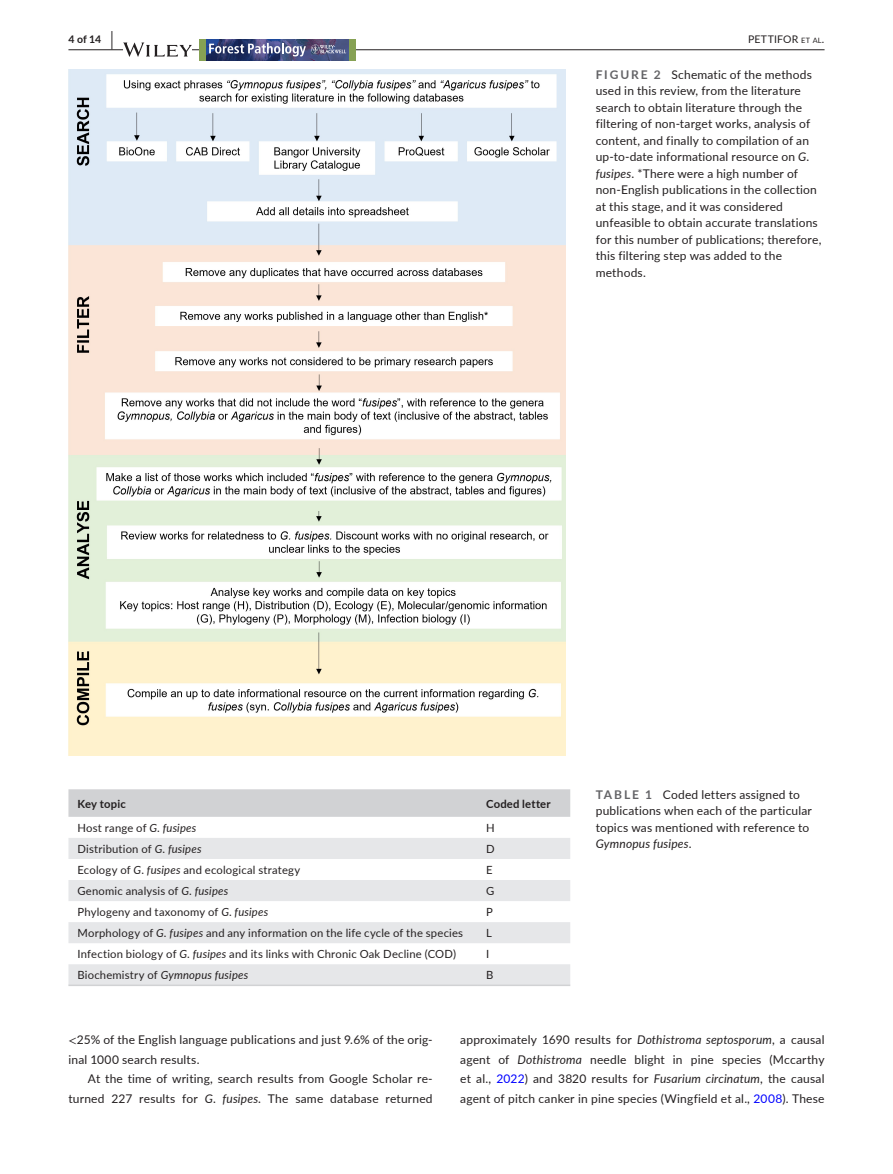
<style>
.page{position:relative;width:893px;height:1174px;background:#fff}
.page>*{position:absolute;margin:0;border:0;box-sizing:border-box;transform-origin:0 0}
.t1{font:12px/16.5px "Lato";letter-spacing:.015em;color:#231f20}
.t2{font:11.25px "Lato";letter-spacing:.015em;color:#231f20}
.t3{font:italic 11.25px "Lato";letter-spacing:.02em;color:#231f20}
.t4{font:700 11.25px "Lato";letter-spacing:.015em;color:#231f20}
.t5{font:10.5px "Lato";letter-spacing:.02em;color:#231f20}
.t6{font:700 10.5px "Lato";color:#231f20}
.s1{font-size:19.5px}
.s2{font-size:7.35px}
.s3{font-weight:700;color:#636366}
.s4{font-style:italic}
.s5{font-style:normal}
.s6{font-family:"STIX"}
.s7{color:#00f}
</style>
<div class="page">
<hr style="left:68px;top:49px;width:756px;height:1px;background:#231f20">
<svg style="left:123px;top:42px;width:69px;height:15px"></svg>
<svg style="left:200px;top:39px;width:156px;height:21px"></svg>
<img style="left:207px;top:39px;width:141px;height:21px">
<svg style="left:209px;top:43px;width:137px;height:13px;background:#6f7499"></svg>
<img style="left:68px;top:69px;width:498px;height:686px">
<div style="left:68px;top:789px;width:502px;height:28px;background:#d1d2d4"></div>
<svg style="left:68px;top:838px;width:502px;height:146px;fill:#e6e7e9"></svg>
<hr style="left:68px;top:984px;width:409px;height:2px;background:#d1d2d4">
<hr style="left:477px;top:984px;width:93px;height:2px;background:#d1d2d4">
<p class="t6" style="left:68px;top:31px;width:46px">4 of 14 <span class="s1">|</span></p>
<p class="t5" style="left:748px;top:31px;width:78px">PETTIFOR <span class="s2">et al</span>.</p>
<p class="t1" style="left:596px;top:66px;width:227px"><span class="s3">FIGURE 2</span> Schematic of the methods used in this review, from the literature search to obtain literature through the filtering of non-target works, analysis of content, and finally to compilation of an up-to-date informational resource on <span class="s4">G. fusipes</span>. *There were a high number of non-English publications in the collection at this stage, and it was considered unfeasible to obtain accurate translations for this number of publications; therefore, this filtering step was added to the methods.</p>
<p class="t4" style="left:77px;top:795px;width:50px">Key topic</p>
<p class="t4" style="left:486px;top:795px;width:66px">Coded letter</p>
<p class="t2" style="left:77px;top:819px;width:120px">Host range of <span class="s4">G. fusipes</span></p>
<p class="t2" style="left:486px;top:819px;width:10px">H</p>
<p class="t2" style="left:77px;top:840px;width:126px">Distribution of <span class="s4">G. fusipes</span></p>
<p class="t2" style="left:486px;top:840px;width:10px">D</p>
<p class="t2" style="left:77px;top:862px;width:224px">Ecology of <span class="s4">G. fusipes</span> and ecological strategy</p>
<p class="t2" style="left:486px;top:862px;width:8px">E</p>
<p class="t2" style="left:77px;top:883px;width:152px">Genomic analysis of <span class="s4">G. fusipes</span></p>
<p class="t2" style="left:486px;top:883px;width:10px">G</p>
<p class="t2" style="left:77px;top:904px;width:192px">Phylogeny and taxonomy of <span class="s4">G. fusipes</span></p>
<p class="t2" style="left:486px;top:904px;width:8px">P</p>
<p class="t2" style="left:77px;top:925px;width:387px">Morphology of <span class="s4">G. fusipes</span> and any information on the life cycle of the species</p>
<p class="t2" style="left:486px;top:925px;width:7px">L</p>
<p class="t2" style="left:77px;top:946px;width:380px">Infection biology of <span class="s4">G. fusipes</span> and its links with Chronic Oak Decline (COD)</p>
<p class="t2" style="left:486px;top:946px;width:5px">I</p>
<p class="t3" style="left:77px;top:967px;width:172px"><span class="s5">Biochemistry of</span> Gymnopus fusipes</p>
<p class="t2" style="left:486px;top:967px;width:9px">B</p>
<p class="t1" style="left:596px;top:786px;width:218px"><span class="s3">TABLE 1</span> Coded letters assigned to publications when each of the particular topics was mentioned with reference to <span class="s4">Gymnopus fusipes</span>.</p>
<p class="t1" style="left:68px;top:1029px;width:366px;line-height:19.5px"><span class="s6">&lt;</span>25% of the English language publications and just 9.6% of the orig&shy;inal 1000 search results.</p>
<p class="t1" style="left:68px;top:1068px;width:366px;line-height:19.5px;text-align:right">At the time of writing, search results from Google Scholar re&shy;turned 227 results for <span class="s4">G. fusipes</span>. The same database returned</p>
<p class="t1" style="left:460px;top:1029px;width:366px;line-height:19.5px;text-align:justify">approximately 1690 results for <span class="s4">Dothistroma septosporum</span>, a causal agent of <span class="s4">Dothistroma</span> needle blight in pine species (Mccarthy et al., <span class="s7">2022</span>) and 3820 results for <span class="s4">Fusarium circinatum</span>, the causal agent of pitch canker in pine species (Wingfield et al., <span class="s7">2008</span>). These</p>
</div>
